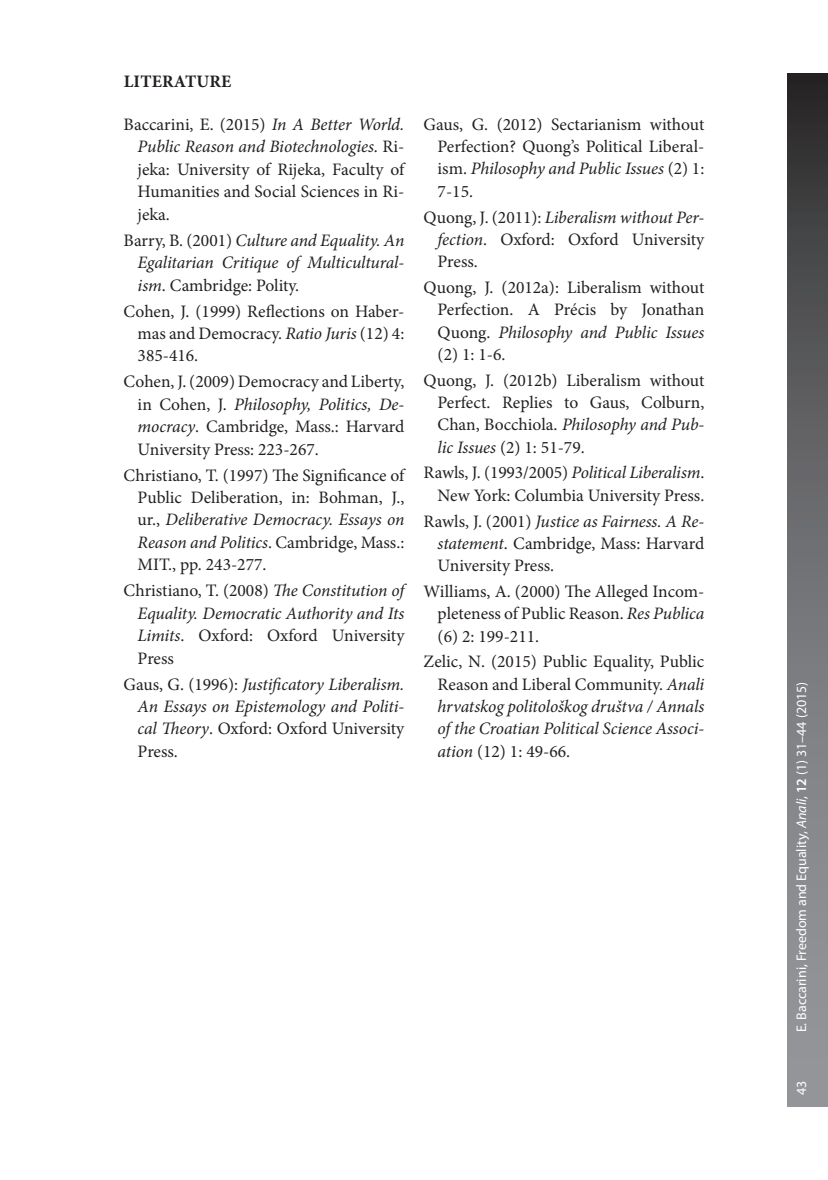
<style>
.page{position:relative;width:828px;height:1180px;background:#fff}
.page>*{position:absolute;margin:0;border:0;box-sizing:border-box;transform-origin:0 0}
.t1{font:17.5px/22.2px "Minion Pro";color:#231f20;text-align:justify}
.t2{font:italic 17.5px/22.4px "Minion Pro";letter-spacing:-.01em;color:#231f20;text-align:justify}
.t3{font:700 17.5px "Minion Pro";color:#231f20}
.t4{font:14px "Myriad Pro";color:#fff}
.s1{font-style:italic}
.s2{font-style:normal}
.s3{font-weight:600}
</style>
<div class="page">
<svg style="left:787px;top:74px;width:41px;height:1032px;background:#6b6c6f"></svg>
<p class="t3" style="left:124px;top:69px;width:22px">LITERATURE</p>
<p class="t1" style="left:138px;top:113px;width:268px;text-indent:-14px">Baccarini, E. (2015) <span class="s1">In A Better World.<br>Public Reason and Biotechnologies</span>. Ri&shy;jeka: University of Rijeka, Faculty of Humanities and Social Sciences in Ri&shy;jeka.</p>
<p class="t2" style="left:138px;top:229px;width:268px;text-indent:-14px"><span class="s2">Barry, B. (2001)</span> Culture and Equality. An Egalitarian Critique of Multicultural&shy;ism<span class="s2">. Cambridge: Polity.</span></p>
<p class="t1" style="left:138px;top:300px;width:268px;text-indent:-14px">Cohen, J. (1999) Reflections on Haber&shy;mas and Democracy. <span class="s1">Ratio Juris</span> (12) 4:<br>385-416.</p>
<p class="t1" style="left:138px;top:371px;width:268px;text-indent:-14px">Cohen, J. (2009) Democracy and Liberty, in Cohen, J. <span class="s1">Philosophy, Politics, De&shy;mocracy</span>. Cambridge, Mass.: Harvard University Press: 223-267.</p>
<p class="t1" style="left:138px;top:464px;width:268px;text-indent:-14px">Christiano, T. (1997) The Significance of Public Deliberation, in: Bohman, J., ur., <span class="s1">Deliberative Democracy. Essays on Reason and Politics</span>. Cambridge, Mass.:<br>MIT., pp. 243-277.</p>
<p class="t2" style="left:138px;top:579px;width:268px;text-indent:-14px"><span class="s2">Christiano, T. (2008)</span> The Constitution of Equality. Democratic Authority and Its Limits<span class="s2">. Oxford: Oxford University Press</span></p>
<p class="t2" style="left:138px;top:673px;width:268px;text-indent:-14px"><span class="s2">Gaus, G. (1996):</span> Justificatory Liberalism.<br>An Essays on Epistemology and Politi&shy;cal Theory<span class="s2">. Oxford: Oxford University Press.</span></p>
<p class="t1" style="left:437px;top:113px;width:268px;text-indent:-14px">Gaus, G. (2012) Sectarianism without Perfection? Quong’s Political Liberal&shy;ism. <span class="s1">Philosophy and Public Issues</span> (2) 1:<br>7-15.</p>
<p class="t1" style="left:437px;top:206px;width:268px;text-indent:-14px">Quong, J. (2011): <span class="s1">Liberalism without Per&shy;fection</span>. Oxford: Oxford University Press.</p>
<p class="t1" style="left:437px;top:276px;width:268px;text-indent:-14px">Quong, J. (2012a): Liberalism without Perfection. A Précis by Jonathan Quong. <span class="s1">Philosophy and Public Issues </span>(2) 1: 1-6.</p>
<p class="t1" style="left:437px;top:369px;width:268px;text-indent:-14px">Quong, J. (2012b) Liberalism without Perfect. Replies to Gaus, Colburn, Chan, Bocchiola. <span class="s1">Philosophy and Pub&shy;lic Issues</span> (2) 1: 51-79.</p>
<p class="t1" style="left:423px;top:462px;width:282px;text-align:right">Rawls, J. (1993/2005) <span class="s1">Political Liberalism</span>.<br>New York: Columbia University Press.</p>
<p class="t1" style="left:437px;top:510px;width:268px;text-indent:-14px">Rawls, J. (2001) <span class="s1">Justice as Fairness. A Re&shy;statement</span>. Cambridge, Mass: Harvard University Press.</p>
<p class="t1" style="left:437px;top:580px;width:268px;text-indent:-14px">Williams, A. (2000) The Alleged Incom&shy;pleteness of Public Reason. <span class="s1">Res Publica </span>(6) 2: 199-211.</p>
<p class="t2" style="left:437px;top:650px;width:268px;text-indent:-14px"><span class="s2">Zelic, N. (2015) Public Equality, Public Reason and Liberal Community.</span> Anali hrvatskog politološkog društva / Annals of the Croatian Political Science Associ&shy;ation <span class="s2">(12) 1: 49-66.</span></p>
<p class="t4" style="left:792px;top:1032px;width:352px;rotate:-90deg">E. Baccarini, Freedom and Equality, <span class="s1">Anali</span>, <span class="s3">12</span> (1) 31–44 (2015)</p>
<p class="t4" style="left:792px;top:1095px;width:16px;rotate:-90deg">43</p>
</div>
